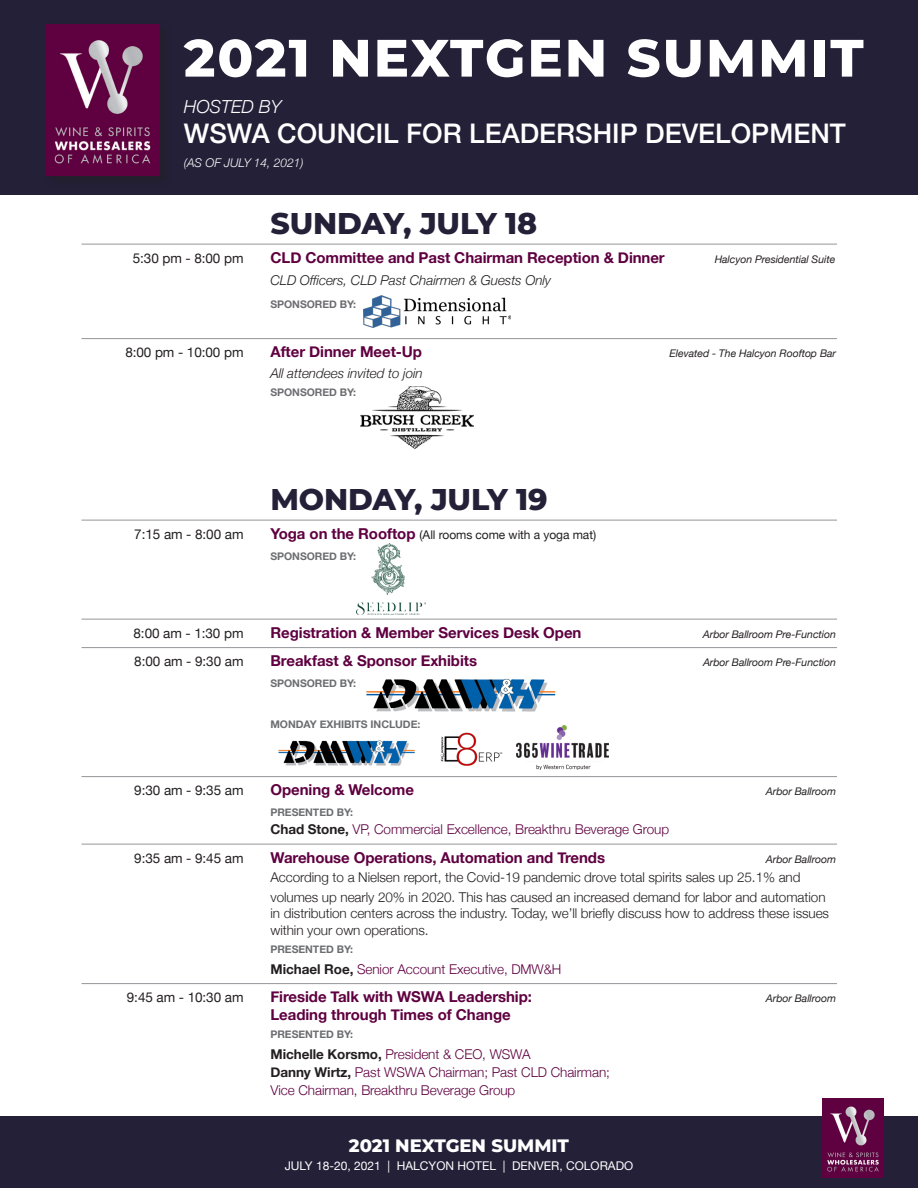
<style>
.page{position:relative;width:918px;height:1188px;background:#fff}
.page>*{position:absolute;margin:0;border:0;box-sizing:border-box;transform-origin:0 0}
.t1{font:800 52.5px "Montserrat";letter-spacing:.04em;color:#fff}
.t2{font:800 30px "Montserrat";letter-spacing:-.005em;color:#242038}
.t3{font:500 27px "Helvetica Neue";color:#fff}
.t4{font:800 18px "Montserrat";color:#fff}
.t5{font:italic 300 18px "Helvetica Neue";color:#fff}
.t6{font:700 15px "Helvetica Neue";letter-spacing:-.005em;color:#5f0040}
.t7{font:300 13.5px/19.5px "Helvetica Neue";letter-spacing:-.005em;color:#231f20}
.t8{font:300 13.5px/18px "Helvetica Neue";letter-spacing:-.005em;color:#5f0040}
.t9{font:13.5px "Helvetica Neue";letter-spacing:-.005em;color:#231f20}
.t10{font:italic 300 13.5px "Helvetica Neue";letter-spacing:-.005em;color:#231f20}
.t11{font:12px "Helvetica Neue";color:#fff}
.t12{font:12px "Helvetica Neue";letter-spacing:-.005em;color:#231f20}
.t13{font:italic 300 12px "Helvetica Neue";color:#fff}
.t14{font:italic 10.5px "Helvetica Neue";letter-spacing:-.005em;color:#231f20}
.t15{font:700 10.5px "Helvetica Neue";letter-spacing:-.005em;color:#6c6d70}
.s1{font-weight:700;font-size:15px;color:#5f0040}
.s2{font-weight:700;color:#231f20}
</style>
<div class="page">
<div style="left:0;top:0;width:918px;height:194px;background:#242038"></div>
<div style="left:0;top:1117px;width:918px;height:71px;background:#242038"></div>
<img style="left:823px;top:1098px;width:60px;height:79px">
<div style="left:43px;top:21px;width:130px;height:168px;background:#231f20;opacity:.5"></div>
<img style="left:46px;top:24px;width:113px;height:152px">
<hr style="left:82px;top:244px;width:755px;height:1px;background:#939598">
<hr style="left:82px;top:338px;width:755px;height:1px;background:#939598">
<hr style="left:82px;top:520px;width:755px;height:1px;background:#939598">
<hr style="left:82px;top:619px;width:755px;height:1px;background:#939598">
<hr style="left:82px;top:647px;width:755px;height:1px;background:#939598">
<hr style="left:82px;top:776px;width:755px;height:1px;background:#939598">
<hr style="left:82px;top:844px;width:755px;height:1px;background:#939598">
<hr style="left:82px;top:983px;width:755px;height:1px;background:#939598">
<img style="left:364px;top:295px;width:146px;height:33px">
<img style="left:366px;top:678px;width:190px;height:34px">
<img style="left:356px;top:544px;width:70px;height:70px">
<img style="left:361px;top:387px;width:112px;height:61px">
<img style="left:278px;top:740px;width:137px;height:26px">
<img style="left:440px;top:732px;width:63px;height:34px">
<img style="left:517px;top:726px;width:92px;height:44px">
<p class="t1" style="left:184px;top:19px;width:681px">2021 NEXTGEN SUMMIT</p>
<p class="t5" style="left:184px;top:92px;width:99px">HOSTED BY</p>
<p class="t3" style="left:184px;top:111px;width:663px">WSWA COUNCIL FOR LEADERSHIP DEVELOPMENT</p>
<p class="t13" style="left:184px;top:153px;width:121px">(AS OF JULY 14, 2021)</p>
<p class="t2" style="left:271px;top:202px;width:268px">SUNDAY, JULY 18</p>
<p class="t9" style="left:133px;top:248px;width:112px">5:30 pm - 8:00 pm</p>
<p class="t6" style="left:271px;top:246px;width:396px">CLD Committee and Past Chairman Reception &amp; Dinner</p>
<p class="t14" style="left:715px;top:251px;width:122px">Halcyon Presidential Suite</p>
<p class="t10" style="left:271px;top:270px;width:282px">CLD Officers, CLD Past Chairmen &amp; Guests Only</p>
<p class="t15" style="left:271px;top:296px;width:87px">SPONSORED BY:</p>
<p class="t9" style="left:125px;top:343px;width:120px">8:00 pm - 10:00 pm</p>
<p class="t6" style="left:271px;top:340px;width:153px">After Dinner Meet-Up</p>
<p class="t14" style="left:670px;top:346px;width:168px">Elevated - The Halcyon Rooftop Bar</p>
<p class="t10" style="left:271px;top:363px;width:154px">All attendees invited to join</p>
<p class="t15" style="left:271px;top:384px;width:87px">SPONSORED BY:</p>
<p class="t2" style="left:271px;top:478px;width:279px">MONDAY, JULY 19</p>
<p class="t9" style="left:134px;top:524px;width:111px">7:15 am - 8:00 am</p>
<p class="t12" style="left:271px;top:526px;width:327px"><span class="s1">Yoga on the Rooftop</span> (All rooms come with a yoga mat)</p>
<p class="t15" style="left:271px;top:548px;width:87px">SPONSORED BY:</p>
<p class="t9" style="left:134px;top:623px;width:112px">8:00 am - 1:30 pm</p>
<p class="t6" style="left:271px;top:621px;width:312px">Registration &amp; Member Services Desk Open</p>
<p class="t14" style="left:703px;top:626px;width:135px">Arbor Ballroom Pre-Function</p>
<p class="t9" style="left:134px;top:652px;width:111px">8:00 am - 9:30 am</p>
<p class="t6" style="left:271px;top:649px;width:208px">Breakfast &amp; Sponsor Exhibits</p>
<p class="t14" style="left:703px;top:655px;width:135px">Arbor Ballroom Pre-Function</p>
<p class="t15" style="left:271px;top:675px;width:87px">SPONSORED BY:</p>
<p class="t15" style="left:271px;top:716px;width:151px">MONDAY EXHIBITS INCLUDE:</p>
<p class="t9" style="left:134px;top:781px;width:111px">9:30 am - 9:35 am</p>
<p class="t6" style="left:271px;top:778px;width:145px">Opening &amp; Welcome</p>
<p class="t14" style="left:766px;top:784px;width:72px">Arbor Ballroom</p>
<p class="t15" style="left:271px;top:804px;width:84px">PRESENTED BY:</p>
<p class="t8" style="left:271px;top:819px;width:400px"><span class="s2">Chad Stone,</span> VP, Commercial Excellence, Breakthru Beverage Group</p>
<p class="t9" style="left:134px;top:848px;width:111px">9:35 am - 9:45 am</p>
<p class="t6" style="left:271px;top:846px;width:336px">Warehouse Operations, Automation and Trends</p>
<p class="t14" style="left:766px;top:851px;width:72px">Arbor Ballroom</p>
<p class="t7" style="left:271px;top:867px;width:557px">According to a Nielsen report, the Covid-19 pandemic drove total spirits sales up 25.1% and volumes up nearly 20% in 2020. This has caused an increased demand for labor and automation</p>
<p class="t7" style="left:271px;top:904px;width:560px;line-height:16.5px">in distribution centers across the industry. Today, we’ll briefly discuss how to address these issues within your own operations.</p>
<p class="t15" style="left:271px;top:941px;width:84px">PRESENTED BY:</p>
<p class="t8" style="left:271px;top:959px;width:292px"><span class="s2">Michael Roe,</span> Senior Account Executive, DMW&amp;H</p>
<p class="t9" style="left:127px;top:988px;width:118px">9:45 am - 10:30 am</p>
<p class="t6" style="left:271px;top:985px;width:263px">Fireside Talk with WSWA Leadership:</p>
<p class="t14" style="left:766px;top:991px;width:72px">Arbor Ballroom</p>
<p class="t6" style="left:271px;top:1003px;width:242px">Leading through Times of Change</p>
<p class="t15" style="left:271px;top:1026px;width:84px">PRESENTED BY:</p>
<p class="t8" style="left:271px;top:1044px;width:341px"><span class="s2">Michelle Korsmo,</span> President &amp; CEO, WSWA<br><span class="s2">Danny Wirtz,</span> Past WSWA Chairman; Past CLD Chairman;<br>Vice Chairman, Breakthru Beverage Group</p>
<p class="t4" style="left:349px;top:1133px;width:222px">2021 NEXTGEN SUMMIT</p>
<p class="t11" style="left:285px;top:1157px;width:350px">JULY 18-20, 2021 | HALCYON HOTEL | DENVER, COLORADO</p>
</div>
